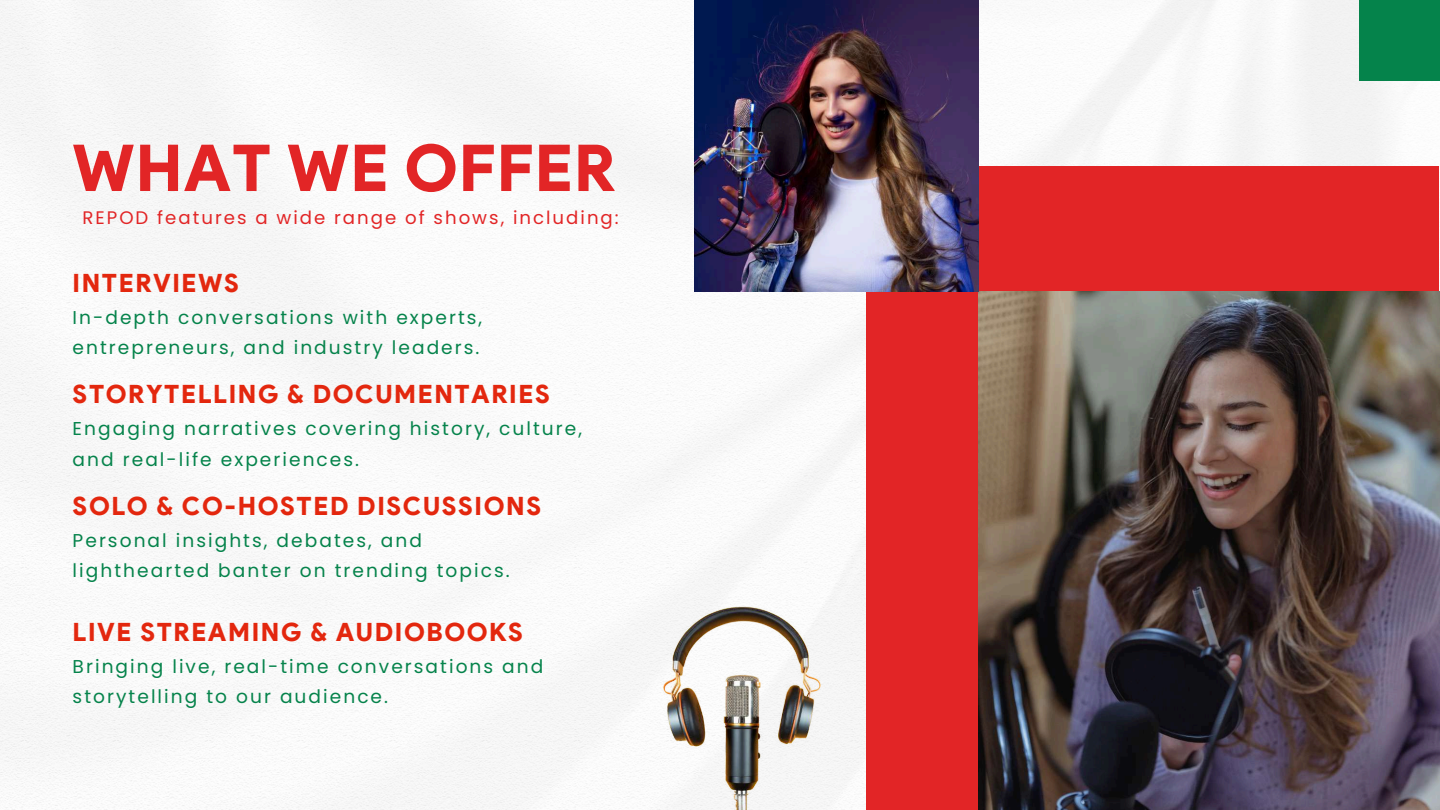
<style>
.page{position:relative;width:1440px;height:810px;background:#fff}
.page>*{position:absolute;margin:0;border:0;box-sizing:border-box;transform-origin:0 0}
.t1{font:900 64.7px "Product Sans";letter-spacing:.01em;color:#e22526}
.t2{font:900 25.2px "Product Sans";letter-spacing:.065em;color:#e3270e}
.t3{font:18.6px/30.8px "Poppins";letter-spacing:.11em;color:#05834b}
.t4{font:18.2px "Poppins";letter-spacing:.11em;color:#e22526}
</style>
<div class="page">
<img style="left:0;top:0;width:1439px;height:810px">
<div style="left:867px;top:167px;width:572px;height:643px;background:#e22526"></div>
<img style="left:978px;top:291px;width:462px;height:519px">
<img style="left:695px;top:1px;width:283px;height:291px">
<div style="left:1359px;top:0;width:81px;height:81px;background:#05834b"></div>
<img style="left:560px;top:576px;width:307px;height:234px">
<h1 class="t1" style="left:72px;top:129px;width:545px">WHAT WE OFFER</h1>
<p class="t4" style="left:83px;top:205px;width:538px">REPOD features a wide range of shows, including:</p>
<h2 class="t2" style="left:73px;top:268px;width:168px">INTERVIEWS</h2>
<p class="t3" style="left:73px;top:302px;width:411px">In-depth conversations with experts, entrepreneurs, and industry leaders.</p>
<h2 class="t2" style="left:73px;top:379px;width:479px">STORYTELLING &amp; DOCUMENTARIES</h2>
<p class="t3" style="left:73px;top:413px;width:511px">Engaging narratives covering history, culture, and real-life experiences.</p>
<h2 class="t2" style="left:73px;top:491px;width:470px">SOLO &amp; CO-HOSTED DISCUSSIONS</h2>
<p class="t3" style="left:73px;top:525px;width:439px">Personal insights, debates, and lighthearted banter on trending topics.</p>
<h2 class="t2" style="left:73px;top:617px;width:452px">LIVE STREAMING &amp; AUDIOBOOKS</h2>
<p class="t3" style="left:73px;top:651px;width:472px">Bringing live, real-time conversations and storytelling to our audience.</p>
</div>
